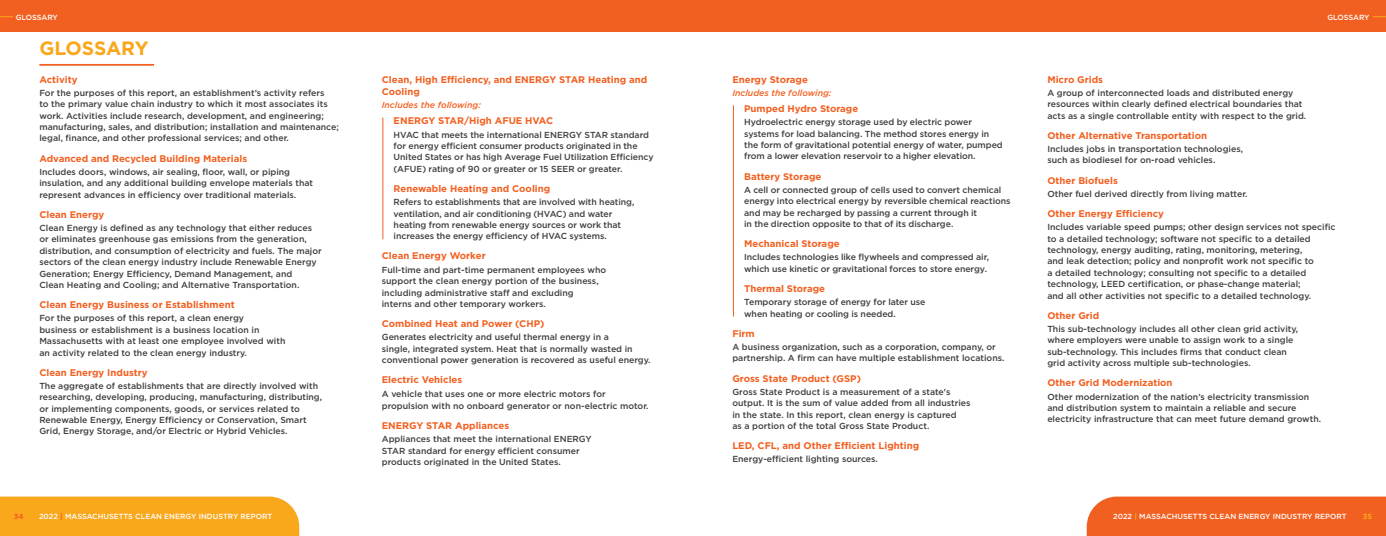
<style>
.page{position:relative;width:1386px;height:536px;background:#fff}
.page>*{position:absolute;margin:0;border:0;box-sizing:border-box;transform-origin:0 0}
.Section_Header_22_23{font:700 19.25px "Gotham";letter-spacing:-.01em;color:#f9a71b}
.Glossary_Term_11_14{font:700 9.62px/12.2px "Gotham";color:#f26021}
.Glossary_Term_Indent{font:700 9.62px "Gotham";color:#f26021}
.Glossary_Definition{font:500 8.75px/11.4px "Gotham";color:#3e3e3f}
.Glossary_includes{font:italic 500 8.75px "Gotham";color:#f26021}
.t1{font:500 7.44px "Gotham";color:#fff}
.Page_Number_Left{font:700 7.44px "Gotham";color:#f26021}
.Page_Number_Right{font:700 7.44px "Gotham";color:#f9a71b}
.s1{font-weight:700;color:#f26021}
.s2{font-weight:700;color:#f9a71b}
</style>
<div class="page">
<div style="left:0;top:0;width:1386px;height:32px;background:#f26021"></div>
<hr style="left:733px;top:105px;width:1px;height:211px;background:#f26021">
<hr style="left:382px;top:117px;width:1px;height:122px;background:#f26021">
<hr style="left:39px;top:64px;width:115px;height:2px;background:#f26021">
<div style="left:1087px;top:496px;width:299px;height:40px;background:#f26021"></div>
<svg style="left:0;top:16px;width:13px;height:1px"></svg>
<svg style="left:1373px;top:16px;width:13px;height:1px"></svg>
<div style="left:0;top:496px;width:299px;height:40px;background:#f9a71b"></div>
<p class="t1" style="left:16px;top:12px;width:44px">GLOSSARY</p>
<p class="t1" style="left:1327px;top:12px;width:44px">GLOSSARY</p>
<p class="Section_Header_22_23" style="left:39px;top:35px;width:111px">GLOSSARY</p>
<p class="Glossary_Term_11_14" style="left:39px;top:73px;width:40px">Activity</p>
<p class="Glossary_Definition" style="left:39px;top:87px;width:301px">For the purposes of this report, an establishment’s activity refers<br>to the primary value chain industry to which it most associates its work. Activities include research, development, and engineering; manufacturing, sales, and distribution; installation and maintenance; legal, finance, and other professional services; and other.</p>
<p class="Glossary_Term_11_14" style="left:39px;top:152px;width:209px">Advanced and Recycled Building Materials</p>
<p class="Glossary_Definition" style="left:39px;top:166px;width:275px">Includes doors, windows, air sealing, floor, wall, or piping insulation, and any additional building envelope materials that represent advances in efficiency over traditional materials.</p>
<p class="Glossary_Term_11_14" style="left:39px;top:208px;width:67px">Clean Energy</p>
<p class="Glossary_Definition" style="left:39px;top:222px;width:284px">Clean Energy is defined as any technology that either reduces or eliminates greenhouse gas emissions from the generation, distribution, and consumption of electricity and fuels. The major sectors of the clean energy industry include Renewable Energy Generation; Energy Efficiency, Demand Management, and<br>Clean Heating and Cooling; and Alternative Transportation.</p>
<p class="Glossary_Term_11_14" style="left:39px;top:298px;width:197px">Clean Energy Business or Establishment</p>
<p class="Glossary_Definition" style="left:39px;top:312px;width:248px">For the purposes of this report, a clean energy<br>business or establishment is a business location in Massachusetts with at least one employee involved with an activity related to the clean energy industry.</p>
<p class="Glossary_Term_11_14" style="left:39px;top:366px;width:110px">Clean Energy Industry</p>
<p class="Glossary_Definition" style="left:39px;top:380px;width:284px">The aggregate of establishments that are directly involved with researching, developing, producing, manufacturing, distributing, or implementing components, goods, or services related to Renewable Energy, Energy Efficiency or Conservation, Smart Grid, Energy Storage, and/or Electric or Hybrid Vehicles.</p>
<p class="Glossary_Term_11_14" style="left:382px;top:73px;width:267px">Clean, High Efficiency, and ENERGY STAR Heating and<br>Cooling</p>
<p class="Glossary_includes" style="left:382px;top:99px;width:101px">Includes the following:</p>
<p class="Glossary_Term_Indent" style="left:394px;top:114px;width:161px">ENERGY STAR/High AFUE HVAC</p>
<p class="Glossary_Definition" style="left:394px;top:129px;width:261px">HVAC that meets the international ENERGY STAR standard for energy efficient consumer products originated in the United States or has high Average Fuel Utilization Efficiency (AFUE) rating of 90 or greater or 15 SEER or greater.</p>
<p class="Glossary_Term_Indent" style="left:394px;top:182px;width:158px">Renewable Heating and Cooling</p>
<p class="Glossary_Definition" style="left:394px;top:196px;width:242px">Refers to establishments that are involved with heating, ventilation, and air conditioning (HVAC) and water heating from renewable energy sources or work that increases the energy efficiency of HVAC systems.</p>
<p class="Glossary_Term_11_14" style="left:382px;top:250px;width:105px">Clean Energy Worker</p>
<p class="Glossary_Definition" style="left:382px;top:264px;width:226px">Full-time and part-time permanent employees who support the clean energy portion of the business, including administrative staff and excluding<br>interns and other temporary workers.</p>
<p class="Glossary_Term_11_14" style="left:382px;top:317px;width:164px">Combined Heat and Power (CHP)</p>
<p class="Glossary_Definition" style="left:382px;top:331px;width:270px">Generates electricity and useful thermal energy in a<br>single, integrated system. Heat that is normally wasted in conventional power generation is recovered as useful energy.</p>
<p class="Glossary_Term_11_14" style="left:382px;top:373px;width:82px">Electric Vehicles</p>
<p class="Glossary_Definition" style="left:382px;top:387px;width:268px;line-height:12.2px">A vehicle that uses one or more electric motors for propulsion with no onboard generator or non-electric motor.</p>
<p class="Glossary_Term_11_14" style="left:382px;top:419px;width:129px">ENERGY STAR Appliances</p>
<p class="Glossary_Definition" style="left:382px;top:433px;width:211px">Appliances that meet the international ENERGY<br>STAR standard for energy efficient consumer products originated in the United States.</p>
<p class="Glossary_Term_11_14" style="left:732px;top:73px;width:77px">Energy Storage</p>
<p class="Glossary_includes" style="left:732px;top:87px;width:101px">Includes the following:</p>
<p class="Glossary_Term_Indent" style="left:744px;top:102px;width:116px">Pumped Hydro Storage</p>
<p class="Glossary_Definition" style="left:744px;top:116px;width:260px">Hydroelectric energy storage used by electric power systems for load balancing. The method stores energy in the form of gravitational potential energy of water, pumped from a lower elevation reservoir to a higher elevation.</p>
<p class="Glossary_Term_Indent" style="left:744px;top:170px;width:79px">Battery Storage</p>
<p class="Glossary_Definition" style="left:744px;top:184px;width:268px">A cell or connected group of cells used to convert chemical energy into electrical energy by reversible chemical reactions and may be recharged by passing a current through it<br>in the direction opposite to that of its discharge.</p>
<p class="Glossary_Term_Indent" style="left:744px;top:237px;width:97px">Mechanical Storage</p>
<p class="Glossary_Definition" style="left:744px;top:251px;width:246px">Includes technologies like flywheels and compressed air, which use kinetic or gravitational forces to store energy.</p>
<p class="Glossary_Term_Indent" style="left:744px;top:282px;width:82px">Thermal Storage</p>
<p class="Glossary_Definition" style="left:744px;top:296px;width:183px">Temporary storage of energy for later use when heating or cooling is needed.</p>
<p class="Glossary_Term_11_14" style="left:732px;top:327px;width:24px">Firm</p>
<p class="Glossary_Definition" style="left:732px;top:341px;width:274px">A business organization, such as a corporation, company, or partnership. A firm can have multiple establishment locations.</p>
<p class="Glossary_Term_11_14" style="left:732px;top:372px;width:130px">Gross State Product (GSP)</p>
<p class="Glossary_Definition" style="left:732px;top:386px;width:240px">Gross State Product is a measurement of a state's output. It is the sum of value added from all industries in the state. In this report, clean energy is captured<br>as a portion of the total Gross State Product.</p>
<p class="Glossary_Term_11_14" style="left:732px;top:439px;width:188px">LED, CFL, and Other Efficient Lighting</p>
<p class="Glossary_Definition" style="left:732px;top:453px;width:147px">Energy-efficient lighting sources.</p>
<p class="Glossary_Term_11_14" style="left:1047px;top:73px;width:57px">Micro Grids</p>
<p class="Glossary_Definition" style="left:1047px;top:87px;width:260px">A group of interconnected loads and distributed energy resources within clearly defined electrical boundaries that acts as a single controllable entity with respect to the grid.</p>
<p class="Glossary_Term_11_14" style="left:1047px;top:129px;width:161px">Other Alternative Transportation</p>
<p class="Glossary_Definition" style="left:1047px;top:143px;width:197px">Includes jobs in transportation technologies, such as biodiesel for on‑road vehicles.</p>
<p class="Glossary_Term_11_14" style="left:1047px;top:174px;width:72px">Other Biofuels</p>
<p class="Glossary_Definition" style="left:1047px;top:188px;width:202px">Other fuel derived directly from living matter.</p>
<p class="Glossary_Term_11_14" style="left:1047px;top:207px;width:118px">Other Energy Efficiency</p>
<p class="Glossary_Definition" style="left:1047px;top:221px;width:290px">Includes variable speed pumps; other design services not specific to a detailed technology; software not specific to a detailed technology, energy auditing, rating, monitoring, metering,<br>and leak detection; policy and nonprofit work not specific to<br>a detailed technology; consulting not specific to a detailed technology, LEED certification, or phase-change material;<br>and all other activities not specific to a detailed technology.</p>
<p class="Glossary_Term_11_14" style="left:1047px;top:309px;width:53px">Other Grid</p>
<p class="Glossary_Definition" style="left:1047px;top:323px;width:252px">This sub-technology includes all other clean grid activity, where employers were unable to assign work to a single sub-technology. This includes firms that conduct clean grid activity across multiple sub-technologies.</p>
<p class="Glossary_Term_11_14" style="left:1047px;top:376px;width:127px">Other Grid Modernization</p>
<p class="Glossary_Definition" style="left:1047px;top:390px;width:275px">Other modernization of the nation’s electricity transmission and distribution system to maintain a reliable and secure electricity infrastructure that can meet future demand growth.</p>
<p class="Page_Number_Left" style="left:14px;top:511px;width:11px">34</p>
<p class="t1" style="left:39px;top:511px;width:235px">2022 <span class="s1">|</span> MASSACHUSETTS CLEAN ENERGY INDUSTRY REPORT</p>
<p class="t1" style="left:1113px;top:511px;width:235px">2022 <span class="s2">|</span> MASSACHUSETTS CLEAN ENERGY INDUSTRY REPORT</p>
<p class="Page_Number_Right" style="left:1363px;top:511px;width:11px">35</p>
</div>
